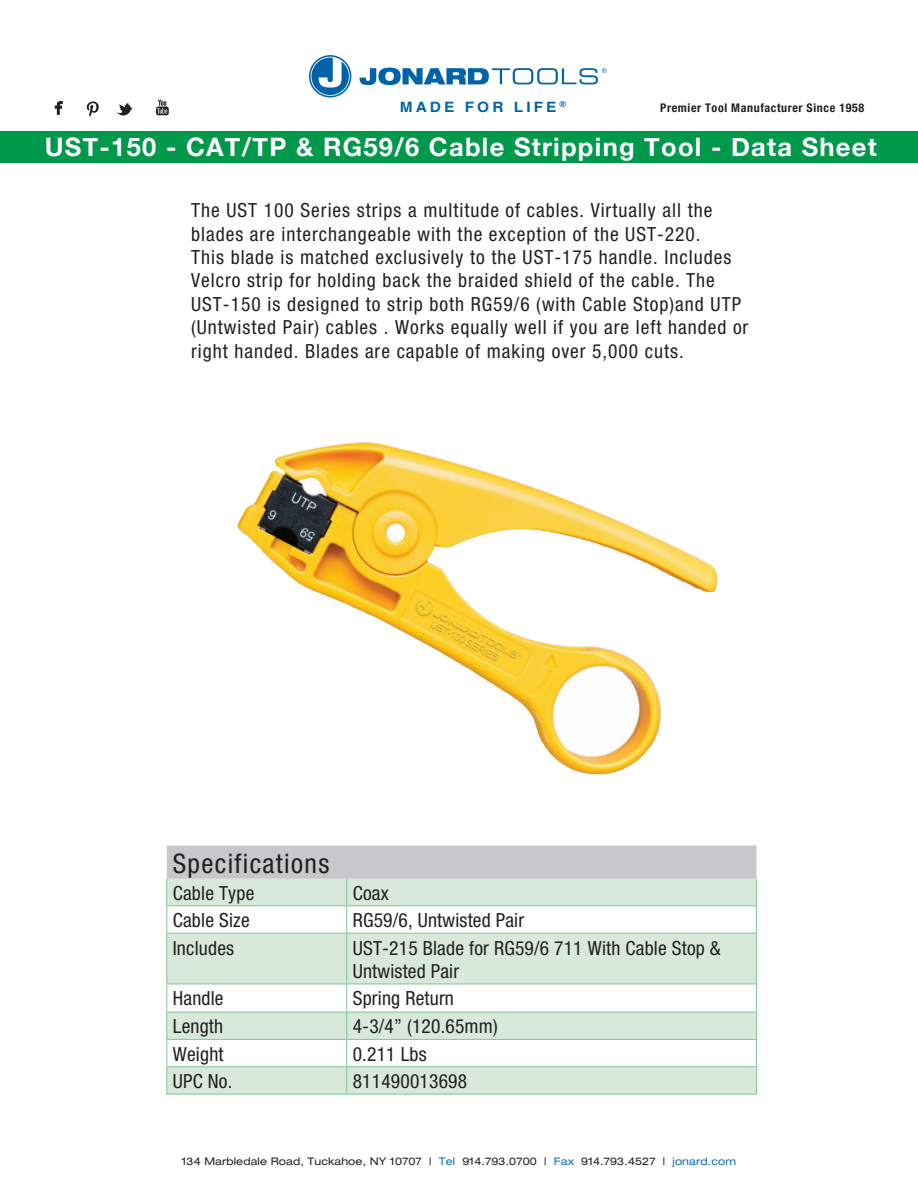
<style>
.page{position:relative;width:918px;height:1188px;background:#fff}
.page>*{position:absolute;margin:0;border:0;box-sizing:border-box;transform-origin:0 0}
.t1{font:condensed 27px "Helvetica Neue";letter-spacing:.05em;color:#231f20}
.t2{font:700 25.5px "Helvetica Neue";letter-spacing:.05em;color:#fff}
.t3{font:condensed 19.5px/23.4px "Helvetica Neue";letter-spacing:.05em;color:#231f20}
.t4{font:condensed 19.5px/23.4px "Helvetica Neue";letter-spacing:.01em;color:#231f20}
.t5{font:700 14.25px "Helvetica";letter-spacing:.2em;color:#0163a7;scale:1.08 1}
.t6{font:700 condensed 12px "Helvetica Neue";letter-spacing:.05em;color:#231f20}
.t7{font:expanded 10.5px "Helvetica Neue";letter-spacing:.01em;color:#231f20}
.s1{color:#0e6eb8}
</style>
<div class="page">
<svg style="left:360px;top:68px;width:247px;height:17px"></svg>
<svg style="left:309px;top:55px;width:42px;height:43px"></svg>
<img style="left:54px;top:99px;width:115px;height:18px">
<div style="left:0;top:131px;width:918px;height:32px;background:#00994c"></div>
<svg style="left:167px;top:934px;width:589px;height:160px;fill:#d8e9db"></svg>
<svg style="left:166px;top:846px;width:591px;height:87px"></svg>
<hr style="left:166px;top:933px;width:181px;height:1px;background:#88c297">
<hr style="left:166px;top:934px;width:1px;height:50px;background:#88c297">
<hr style="left:347px;top:933px;width:410px;height:1px;background:#88c297">
<hr style="left:346px;top:934px;width:1px;height:50px;background:#88c297">
<hr style="left:756px;top:934px;width:1px;height:50px;background:#88c297">
<hr style="left:166px;top:984px;width:181px;height:1px;background:#88c297">
<hr style="left:347px;top:984px;width:410px;height:1px;background:#88c297">
<hr style="left:166px;top:1012px;width:181px;height:1px;background:#88c297">
<hr style="left:347px;top:1012px;width:410px;height:1px;background:#88c297">
<hr style="left:166px;top:1039px;width:181px;height:1px;background:#88c297">
<hr style="left:347px;top:1039px;width:410px;height:1px;background:#88c297">
<hr style="left:166px;top:1066px;width:181px;height:1px;background:#88c297">
<svg style="left:166px;top:984px;width:1px;height:110px"></svg>
<hr style="left:347px;top:1066px;width:410px;height:1px;background:#88c297">
<svg style="left:346px;top:984px;width:1px;height:110px"></svg>
<svg style="left:756px;top:984px;width:1px;height:110px"></svg>
<hr style="left:166px;top:1094px;width:181px;height:1px;background:#88c297">
<hr style="left:347px;top:1094px;width:410px;height:1px;background:#88c297">
<img style="left:237px;top:442px;width:425px;height:333px">
<p class="t5" style="left:400px;top:95px;width:155px">MADE FOR LIFE <sup>®</sup></p>
<p class="t6" style="left:660px;top:101px;width:205px">Premier Tool Manufacturer Since 1958</p>
<h2 class="t2" style="left:45px;top:127px;width:833px">UST-150 - CAT/TP &amp; RG59/6 Cable Stripping Tool - Data Sheet</h2>
<p class="t3" style="left:191px;top:198px;width:559px">The UST 100 Series strips a multitude of cables. Virtually all the blades are interchangeable with the exception of the UST-220.<br>This blade is matched exclusively to the UST-175 handle. Includes Velcro strip for holding back the braided shield of the cable. The UST-150 is designed to strip both RG59/6 (with Cable Stop)and UTP (Untwisted Pair) cables . Works equally well if you are left handed or right handed. Blades are capable of making over 5,000 cuts.</p>
<h1 class="t1" style="left:173px;top:848px;width:158px">Specifications</h1>
<p class="t4" style="left:173px;top:881px;width:83px">Cable Type</p>
<p class="t3" style="left:353px;top:881px;width:37px">Coax</p>
<p class="t4" style="left:173px;top:908px;width:78px">Cable Size</p>
<p class="t4" style="left:353px;top:908px;width:173px">RG59/6, Untwisted Pair</p>
<p class="t4" style="left:173px;top:936px;width:63px">Includes</p>
<p class="t4" style="left:353px;top:936px;width:370px">UST-215 Blade for RG59/6 711 With Cable Stop &amp;<br>Untwisted Pair</p>
<p class="t3" style="left:173px;top:987px;width:52px">Handle</p>
<p class="t4" style="left:353px;top:987px;width:103px">Spring Return</p>
<p class="t3" style="left:173px;top:1015px;width:52px">Length</p>
<p class="t3" style="left:353px;top:1015px;width:147px">4-3/4” (120.65mm)</p>
<p class="t3" style="left:173px;top:1042px;width:52px">Weight</p>
<p class="t3" style="left:353px;top:1042px;width:75px">0.211 Lbs</p>
<p class="t3" style="left:173px;top:1069px;width:61px">UPC No.</p>
<p class="t4" style="left:353px;top:1069px;width:116px">811490013698</p>
<p class="t7" style="left:182px;top:1154px;width:556px">134 Marbledale Road, Tuckahoe, NY 10707 | <span class="s1">Tel</span> 914.793.0700 | <span class="s1">Fax</span> 914.793.4527 | <span class="s1">jonard.com</span></p>
</div>
